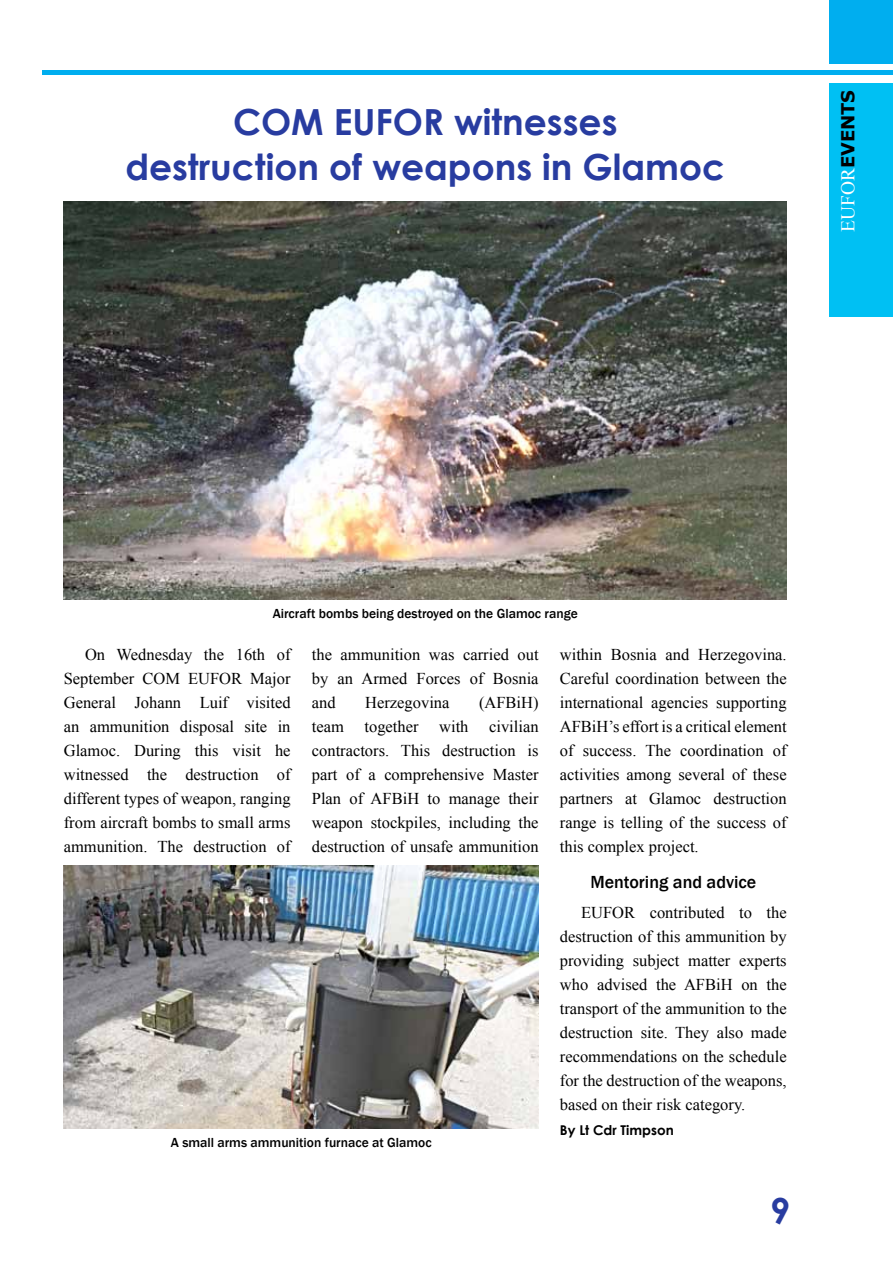
<style>
.page{position:relative;width:893px;height:1263px;background:#fff}
.page>*{position:absolute;margin:0;border:0;box-sizing:border-box;transform-origin:0 0}
.t1{font:700 36px/45px "Century Gothic";color:#283ca0;text-align:center}
.t2{font:500 18px "Franklin Gothic";color:#000}
.t3{font:700 18px "Verdana";color:#000}
.t4{font:16.5px/24px "Times New Roman";color:#000;text-align:justify}
.t5{font:500 13.5px "Franklin Gothic";color:#000}
.t6{font:700 13.5px "Century Gothic";color:#000}
.s1{font-family:"Times New Roman";font-weight:400;font-size:19.5px;color:#fff}
</style>
<div class="page">
<div style="left:829px;top:0;width:64px;height:64px;background:#00aeef"></div>
<hr style="left:43px;top:70px;width:850px;height:4px;background:#00aeef">
<div style="left:829px;top:83px;width:64px;height:234px;background:#00c0f3"></div>
<img style="left:64px;top:201px;width:723px;height:399px">
<img style="left:64px;top:865px;width:475px;height:264px">
<h1 class="t1" style="left:125px;top:98px;width:601px">COM EUFOR witnesses<br>destruction of weapons in Glamoc</h1>
<p class="t3" style="left:835px;top:232px;width:144px;rotate:-90deg"><span class="s1">EUFOR</span>EVENTS</p>
<p class="t5" style="left:273px;top:605px;width:307px">Aircraft bombs being destroyed on the Glamoc range</p>
<p class="t4" style="left:64px;top:642px;width:228px;text-indent:21px">On Wednesday the 16th of September COM EUFOR Major General Johann Luif visited an ammunition disposal site in Glamoc. During this visit he witnessed the destruction of different types of weapon, ranging from aircraft bombs to small arms ammunition. The destruction of</p>
<p class="t4" style="left:312px;top:642px;width:228px">the ammunition was carried out by an Armed Forces of Bosnia and</p>
<p class="t4" style="left:312px;top:690px;width:228px;text-indent:167px">(AFBiH) team together with civilian contractors. This destruction is part of a comprehensive Master Plan of AFBiH to manage their weapon stockpiles, including the destruction of unsafe ammunition</p>
<p class="t4" style="left:365px;top:690px;width:86px">Herzegovina</p>
<p class="t5" style="left:171px;top:1134px;width:262px">A small arms ammunition furnace at Glamoc</p>
<p class="t4" style="left:560px;top:642px;width:228px">within Bosnia and Herzegovina.<br>Careful coordination between the international agencies supporting AFBiH’s effort is a critical element of success. The coordination of activities among several of these partners at Glamoc destruction range is telling of the success of this complex project.</p>
<p class="t2" style="left:590px;top:870px;width:167px">Mentoring and advice</p>
<p class="t4" style="left:560px;top:900px;width:228px;text-indent:21px">EUFOR contributed to the destruction of this ammunition by providing subject matter experts who advised the AFBiH on the transport of the ammunition to the destruction site. They also made recommendations on the schedule for the destruction of the weapons, based on their risk category.</p>
<p class="t6" style="left:560px;top:1120px;width:115px">By Lt Cdr Timpson</p>
<h1 class="t1" style="left:770px;top:1187px;width:22px">9</h1>
</div>
